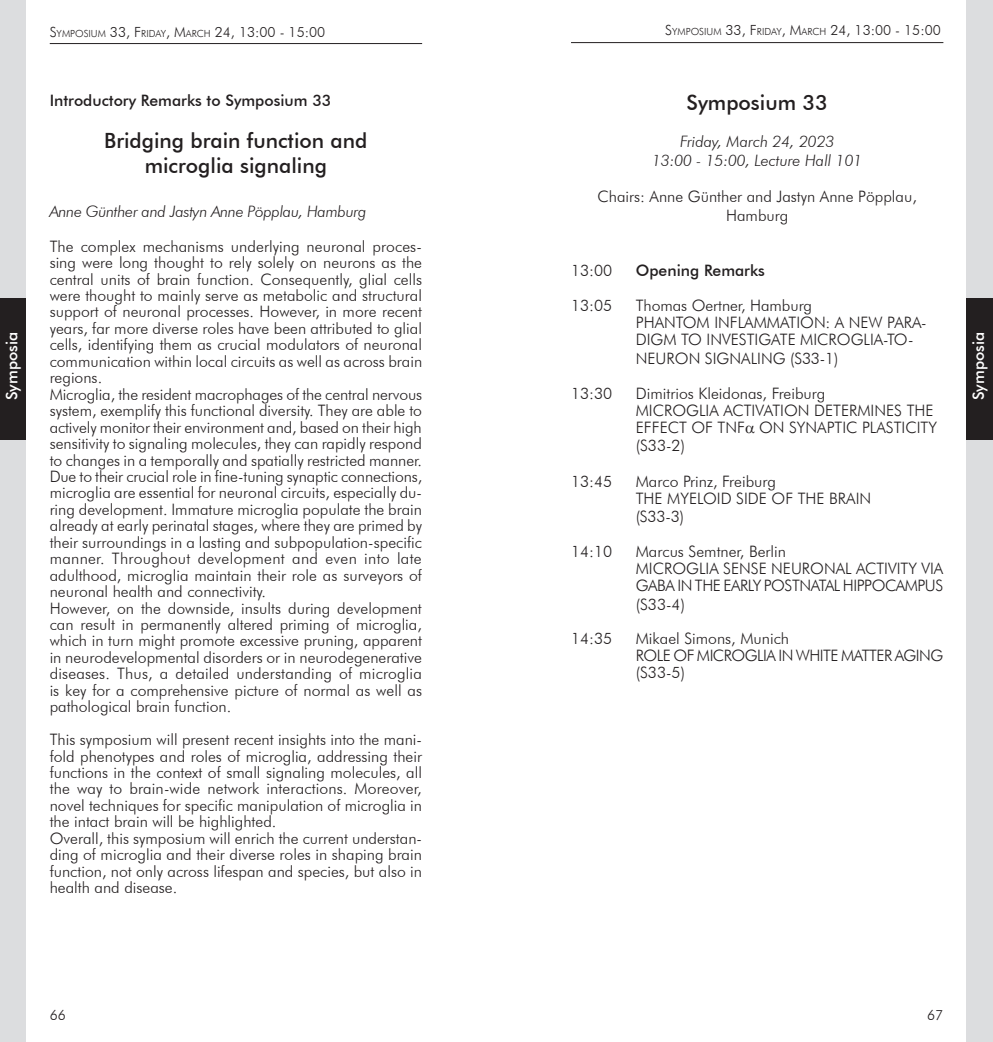
<style>
.page{position:relative;width:993px;height:1042px;background:#fff}
.page>*{position:absolute;margin:0;border:0;box-sizing:border-box;transform-origin:0 0}
.t1{font:500 21px/25.2px "Futura BT";color:#231f20;text-align:center}
.t2{font:300 15.75px/16.4px "Futura BT";color:#231f20}
.t3{font:500 15.75px "Futura BT";color:#231f20}
.t4{font:italic 300 15.75px/18.4px "Futura BT";color:#231f20;text-align:center}
.t5{font:italic 300 15.75px "Futura BT";letter-spacing:-.02em;color:#231f20}
.t6{font:300 15.75px "Futura BT";letter-spacing:-.03em;color:#231f20}
.t7{font:500 15.75px "Futura BT";color:#fff}
.t8{font:300 14px "Futura BT";color:#231f20}
.t9{font:300 14px "Futura BT";color:#231f20}
.s1{font-size:9.8px}
</style>
<div class="page">
<hr style="left:571px;top:42px;width:372px;height:1px;background:#231f20">
<div style="left:966px;top:0;width:26px;height:1042px;background:#dcdddf"></div>
<hr style="left:50px;top:43px;width:372px;height:1px;background:#231f20">
<div style="left:0;top:0;width:26px;height:1042px;background:#dcdddf"></div>
<div style="left:0;top:298px;width:26px;height:142px;background:#231f20"></div>
<div style="left:966px;top:298px;width:26px;height:142px;background:#231f20"></div>
<p class="t7" style="left:2px;top:400px;width:70px;rotate:-90deg">Symposia</p>
<p class="t8" style="left:50px;top:23px;width:277px">S<span class="s1">YMPOSIUM</span> 33, F<span class="s1">RIDAY</span>, M<span class="s1">ARCH</span> 24, 13:00 - 15:00</p>
<p class="t3" style="left:50px;top:91px;width:283px">Introductory Remarks to Symposium 33</p>
<h1 class="t1" style="left:104px;top:128px;width:264px">Bridging brain function and microglia signaling</h1>
<p class="t5" style="left:50px;top:202px;width:318px">Anne Günther and Jastyn Anne Pöpplau, Hamburg</p>
<p class="t2" style="left:50px;top:238px;width:374px">The complex mechanisms underlying neuronal proces&shy;sing were long thought to rely solely on neurons as the central units of brain function. Consequently, glial cells were thought to mainly serve as metabolic and structural support of neuronal processes. However, in more recent years, far more diverse roles have been attributed to glial cells, identifying them as crucial modulators of neuronal communication within local circuits as well as across brain regions.<br>Microglia, the resident macrophages of the central nervous system, exemplify this functional diversity. They are able to actively monitor their environment and, based on their high sensitivity to signaling molecules, they can rapidly respond to changes in a temporally and spatially restricted manner.<br>Due to their crucial role in fine-tuning synaptic connections, microglia are essential for neuronal circuits, especially du&shy;ring development. Immature microglia populate the brain already at early perinatal stages, where they are primed by their surroundings in a lasting and subpopulation-specific manner. Throughout development and even into late adulthood, microglia maintain their role as surveyors of neuronal health and connectivity.<br>However, on the downside, insults during development can result in permanently altered priming of microglia, which in turn might promote excessive pruning, apparent in neurodevelopmental disorders or in neurodegenerative diseases. Thus, a detailed understanding of microglia is key for a comprehensive picture of normal as well as pathological brain function.</p>
<p class="t2" style="left:50px;top:731px;width:374px">This symposium will present recent insights into the mani&shy;fold phenotypes and roles of microglia, addressing their functions in the context of small signaling molecules, all the way to brain-wide network interactions. Moreover, novel techniques for specific manipulation of microglia in the intact brain will be highlighted.<br>Overall, this symposium will enrich the current understan&shy;ding of microglia and their diverse roles in shaping brain function, not only across lifespan and species, but also in health and disease.</p>
<p class="t8" style="left:665px;top:21px;width:277px">S<span class="s1">YMPOSIUM</span> 33, F<span class="s1">RIDAY</span>, M<span class="s1">ARCH</span> 24, 13:00 - 15:00</p>
<h1 class="t1" style="left:686px;top:90px;width:143px">Symposium 33</h1>
<p class="t4" style="left:651px;top:132px;width:212px">Friday, March 24, 2023<br>13:00 - 15:00, Lecture Hall 101</p>
<p class="t2" style="left:597px;top:187px;width:321px;line-height:18.4px;text-align:center">Chairs: Anne Günther and Jastyn Anne Pöpplau,<br>Hamburg</p>
<p class="t2" style="left:571px;top:262px;width:43px">13:00</p>
<p class="t3" style="left:635px;top:261px;width:131px">Opening Remarks</p>
<p class="t2" style="left:571px;top:297px;width:43px">13:05</p>
<p class="t2" style="left:635px;top:297px;width:178px;line-height:17px">Thomas Oertner, Hamburg<br>Phantom</p>
<p class="t2" style="left:714px;top:314px;width:41px">Inflammatio</p>
<p class="t2" style="left:813px;top:314px;width:114px">n: A new para-</p>
<p class="t2" style="left:571px;top:331px;width:19px">digm</p>
<p class="t2" style="left:681px;top:331px;width:75px">to i nvestigat</p>
<p class="t2" style="left:635px;top:330px;width:279px;line-height:18.4px;text-indent:152px">e mic rog lia-to - neuron signali ng (S33-1)</p>
<p class="t2" style="left:571px;top:385px;width:43px">13:30</p>
<p class="t2" style="left:635px;top:385px;width:191px;line-height:17px">Dimitrios Kleidonas, Freiburg<br>Microglia acti</p>
<p class="t2" style="left:755px;top:402px;width:18px">vatio</p>
<p class="t2" style="left:797px;top:402px;width:137px">n determi nes th e</p>
<p class="t2" style="left:635px;top:419px;width:100px">effect of TNF</p>
<p class="t2" style="left:758px;top:419px;width:68px">o n synaptic</p>
<p class="t2" style="left:861px;top:419px;width:40px">plasticit</p>
<p class="t2" style="left:928px;top:419px;width:10px">y</p>
<p class="t2" style="left:635px;top:437px;width:51px">(S33-2)</p>
<p class="t2" style="left:571px;top:473px;width:43px">13:45</p>
<p class="t2" style="left:635px;top:472px;width:234px;line-height:17.7px">Marco Prinz, Freiburg<br>THE MYELOID SIDE OF THE BRAIN (S33-3)</p>
<p class="t2" style="left:571px;top:543px;width:43px">14:10</p>
<p class="t2" style="left:635px;top:543px;width:229px;line-height:17px">Marcus Semtner, Berlin<br>Microglia sense neuronal acti</p>
<p class="t2" style="left:887px;top:560px;width:49px">vity via</p>
<p class="t6" style="left:635px;top:576px;width:217px">GABA i n th e early postnatal hippocamp</p>
<p class="t2" style="left:924px;top:577px;width:20px">us</p>
<p class="t2" style="left:635px;top:596px;width:51px">(S33-4)</p>
<p class="t2" style="left:571px;top:630px;width:43px">14:35</p>
<p class="t2" style="left:635px;top:630px;width:155px">Mikael Simons, Munich</p>
<p class="t2" style="left:571px;top:646px;width:23px">Ro</p>
<p class="t2" style="left:656px;top:646px;width:194px">le of microglia in white matt</p>
<p class="t2" style="left:876px;top:646px;width:64px">er aging</p>
<p class="t2" style="left:635px;top:664px;width:51px">(S33-5)</p>
<p class="t7" style="left:968px;top:400px;width:70px;rotate:-90deg">Symposia</p>
<p class="t9" style="left:50px;top:1007px;width:18px">66</p>
<p class="t9" style="left:926px;top:1007px;width:18px">67</p>
</div>
